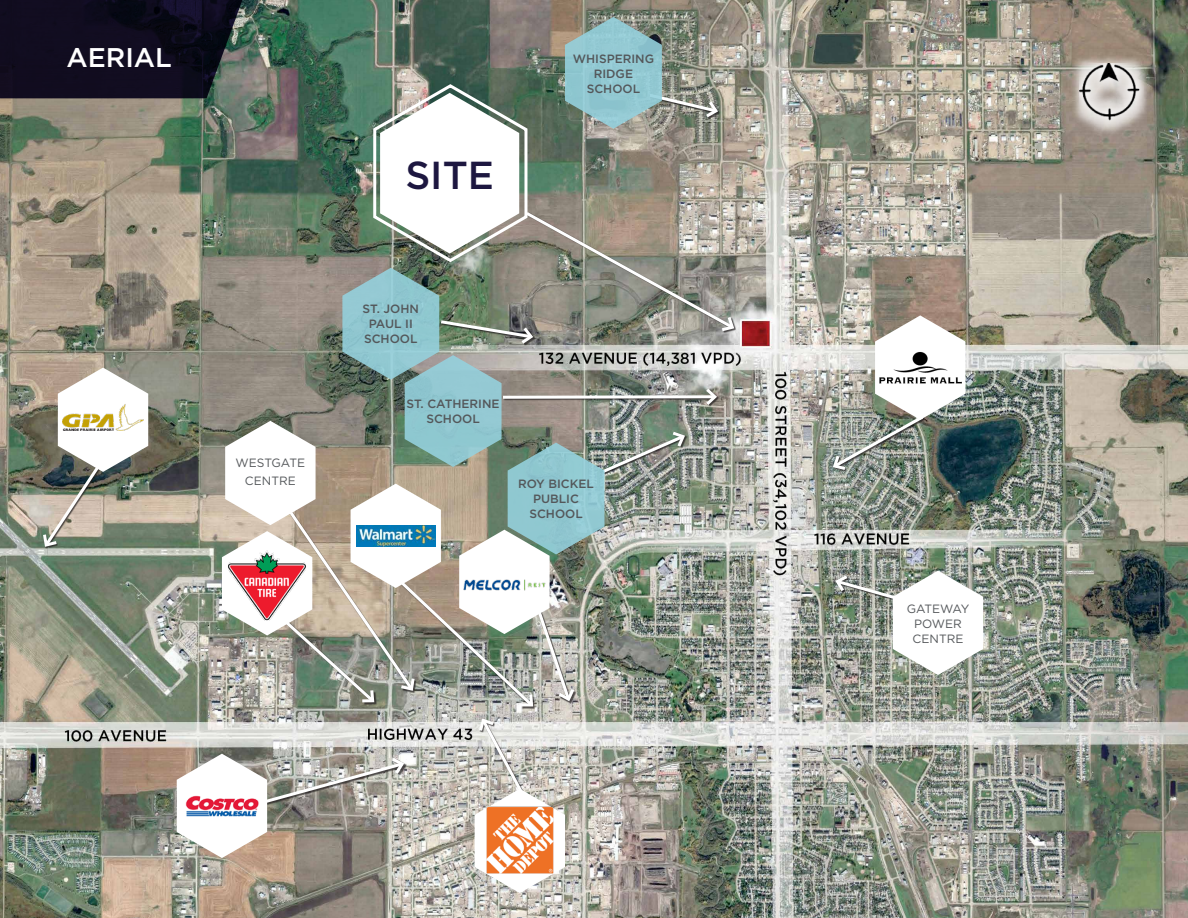
<style>
.page{position:relative;width:1188px;height:918px;background:#fff}
.page>*{position:absolute;margin:0;border:0;box-sizing:border-box;transform-origin:0 0}
.Body_Text{font:500 39px "Gotham";color:#1d1740}
.t1{font:500 27px "Gotham";color:#fff}
.Body_Text-2{font:500 12px/15px "Gotham";color:#54575a;text-align:center}
.Body_Text-3{font:12px/15px "Gotham";color:#54575a;text-align:center}
</style>
<div class="page">
<img style="left:0;top:0;width:1188px;height:918px">
<svg style="left:475px;top:716px;width:90px;height:177px"></svg>
<img style="left:484px;top:804px;width:72px;height:72px">
<svg style="left:177px;top:754px;width:229px;height:104px"></svg>
<img style="left:183px;top:794px;width:78px;height:24px">
<img style="left:831px;top:315px;width:134px;height:157px">
<img style="left:875px;top:350px;width:90px;height:37px">
<svg style="left:833px;top:571px;width:150px;height:104px"></svg>
<img style="left:0;top:0;width:736px;height:709px">
<div style="left:1071px;top:54px;width:80px;height:82px;background:#fff;opacity:.67"></div>
<img style="left:1079px;top:63px;width:64px;height:71px">
<p class="t1" style="left:66px;top:39px;width:107px">AERIAL</p>
<p class="Body_Text-3" style="left:236px;top:455px;width:71px">WESTGATE</p>
<p class="Body_Text-3" style="left:245px;top:473px;width:52px">CENTRE</p>
<p class="Body_Text" style="left:405px;top:149px;width:90px">SITE</p>
<p class="Body_Text-2" style="left:573px;top:51px;width:83px">WHISPERING</p>
<p class="Body_Text-2" style="left:594px;top:66px;width:41px">RIDGE</p>
<p class="Body_Text-2" style="left:587px;top:81px;width:55px">SCHOOL</p>
<p class="Body_Text-2" style="left:363px;top:302px;width:58px">ST. JOHN</p>
<p class="Body_Text-2" style="left:369px;top:317px;width:46px">PAUL II</p>
<p class="Body_Text-2" style="left:364px;top:332px;width:55px">SCHOOL</p>
<p class="Body_Text-2" style="left:407px;top:396px;width:95px">ST. CATHERINE</p>
<p class="Body_Text-2" style="left:426px;top:411px;width:55px">SCHOOL</p>
<p class="Body_Text-2" style="left:518px;top:476px;width:77px">ROY BICKEL<br>PUBLIC<br>SCHOOL</p>
<p class="Body_Text-3" style="left:907px;top:601px;width:64px">GATEWAY<br>POWER<br>CENTRE</p>
</div>
